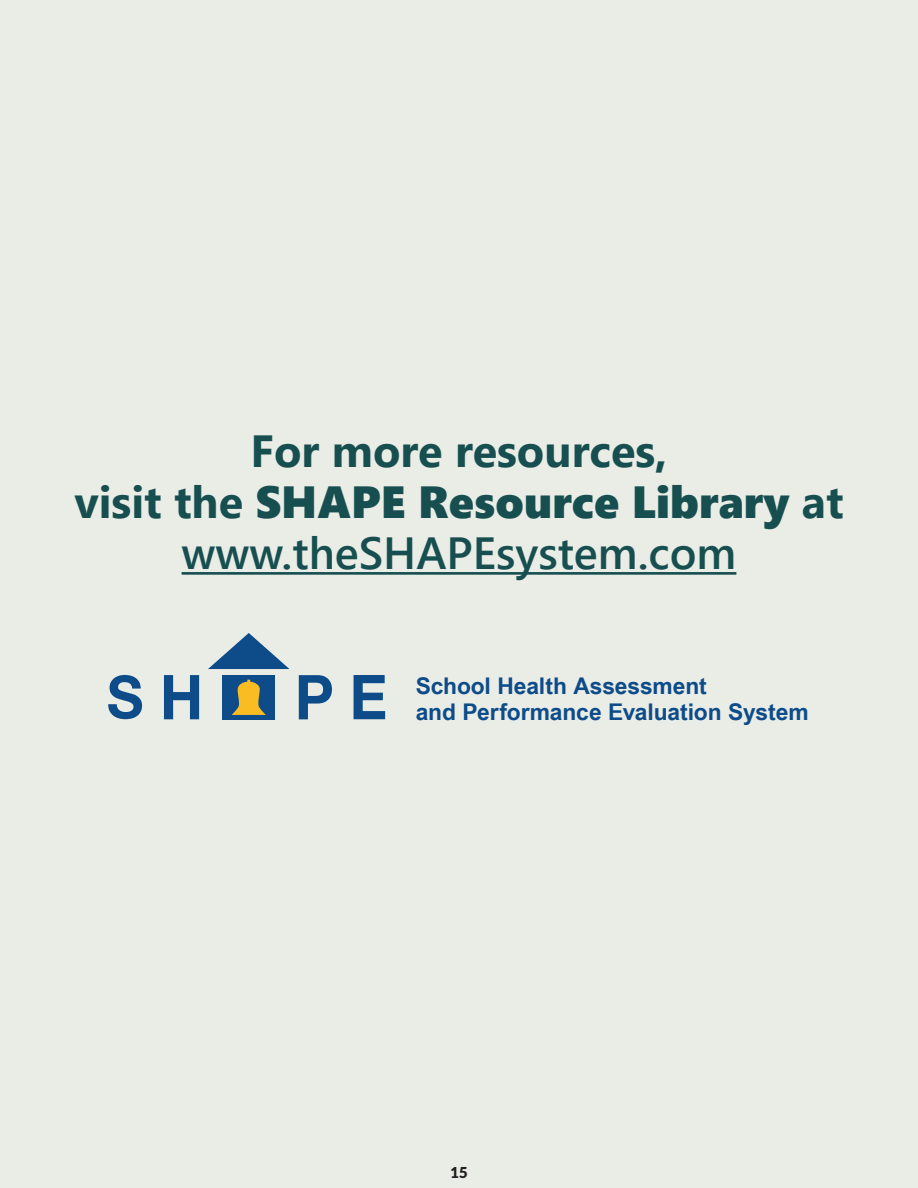
<style>
.page{position:relative;width:918px;height:1188px;background:#eaece6}
.page>*{position:absolute;margin:0;border:0;box-sizing:border-box;transform-origin:0 0}
.t1{font:45px "Segoe UI Black";color:#174f50}
.t2{font:600 45px "Segoe UI";color:#174f50}
.t3{font:700 45px "Segoe UI";color:#174f50}
.t4{font:700 22.95px/26.1px "Arial Narrow";letter-spacing:-.005em;color:#0d4b89;scale:1.21 1}
.t5{font:900 15px "Lato";color:#231f20}
.s1{font-family:"Segoe UI";font-weight:700}
</style>
<div class="page">
<hr style="left:182px;top:572px;width:554px;height:3px;background:#174f50">
<svg style="left:108px;top:675px;width:34px;height:44px"></svg>
<svg style="left:164px;top:675px;width:35px;height:44px"></svg>
<svg style="left:299px;top:675px;width:33px;height:44px"></svg>
<svg style="left:354px;top:675px;width:31px;height:44px"></svg>
<svg style="left:208px;top:633px;width:81px;height:36px"></svg>
<div style="left:222px;top:675px;width:53px;height:44px;background:#0d4b89"></div>
<svg style="left:232px;top:680px;width:34px;height:35px"></svg>
<p class="t3" style="left:251px;top:409px;width:418px">For more resources,</p>
<p class="t1" style="left:74px;top:470px;width:771px"><span class="s1">visit the</span> SHAPE Resource Library <span class="s1">at</span></p>
<p class="t2" style="left:182px;top:511px;width:556px">www.theSHAPEsystem.com</p>
<p class="t4" style="left:416px;top:671px;width:326px">School Health Assessment<br>and Performance Evaluation System</p>
<p class="t5" style="left:450px;top:1163px;width:19px">15</p>
</div>
